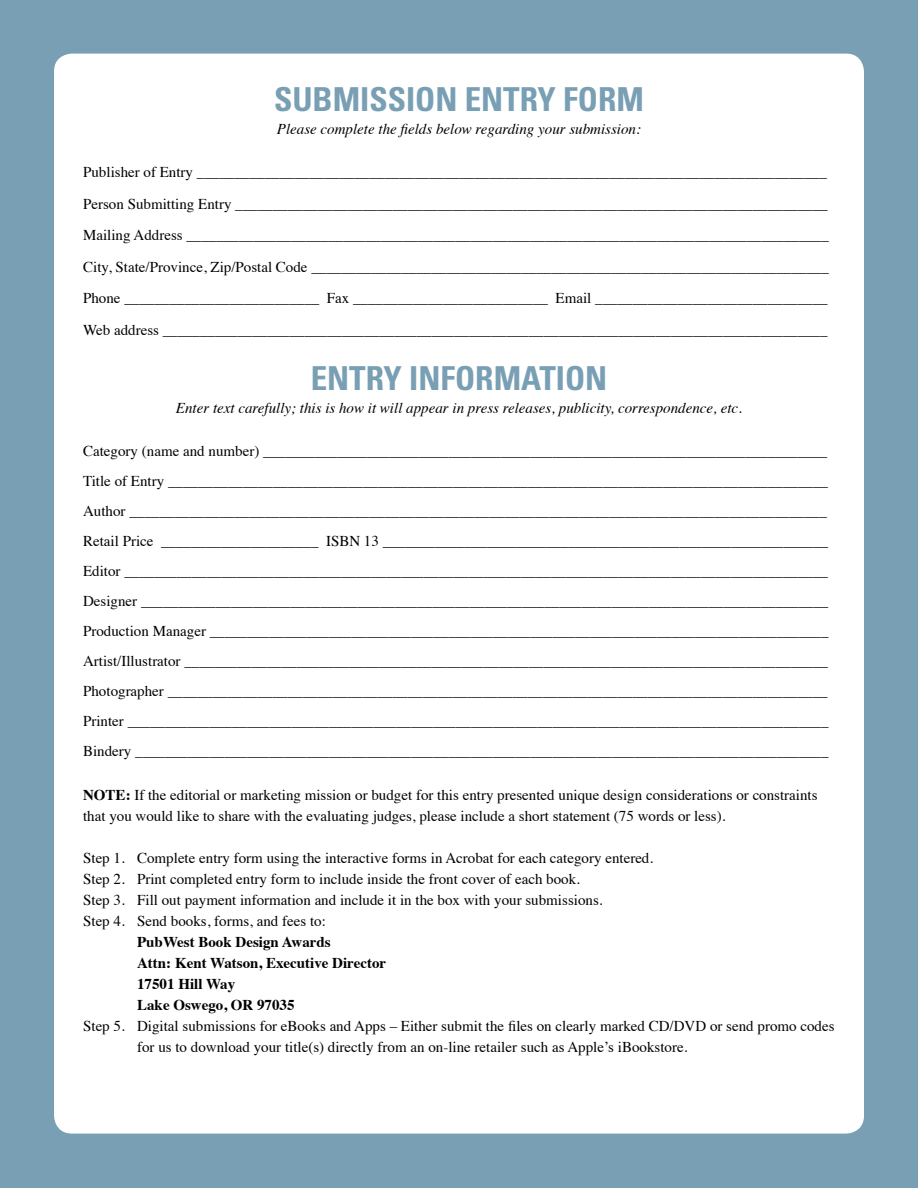
<style>
.page{position:relative;width:918px;height:1188px;background:#799fb4}
.page>*{position:absolute;margin:0;border:0;box-sizing:border-box;transform-origin:0 0}
.t1{font:700 condensed 33px "Univers";color:#799fb4}
.t2{font:15px/30px "Times";color:#000}
.t3{font:italic 15px "Times";color:#000}
.t4{font:700 15px/21px "Times";color:#000}
.s1{font-weight:700}
</style>
<div class="page">
<div style="left:54px;top:54px;width:810px;height:1080px;background:#fff;border-radius:18px"></div>
<h1 class="t1" style="left:274px;top:79px;width:371px">SUBMISSION ENTRY FORM</h1>
<p class="t3" style="left:277px;top:116px;width:366px">Please complete the fields below regarding your submission:</p>
<p class="t2" style="left:83px;top:155px;width:747px;line-height:31.5px">Publisher of Entry ____________________________________________________________________________________ Person Submitting Entry _______________________________________________________________________________ Mailing Address ______________________________________________________________________________________ City, State/Province, Zip/Postal Code _____________________________________________________________________ Phone __________________________ Fax __________________________ Email _______________________________ Web address _________________________________________________________________________________________</p>
<h1 class="t1" style="left:311px;top:358px;width:294px">ENTRY INFORMATION</h1>
<p class="t3" style="left:176px;top:395px;width:568px">Enter text carefully; this is how it will appear in press releases, publicity, correspondence, etc.</p>
<p class="t2" style="left:83px;top:435px;width:747px;text-align:justify">Category (name and number) ____________________________________________________________________________ Title of Entry ________________________________________________________________________________________ Author _____________________________________________________________________________________________ Retail Price _____________________ ISBN 13 ____________________________________________________________ Editor ______________________________________________________________________________________________ Designer ____________________________________________________________________________________________ Production Manager ___________________________________________________________________________________ Artist/Illustrator ______________________________________________________________________________________ Photographer ________________________________________________________________________________________ Printer ______________________________________________________________________________________________ Bindery _____________________________________________________________________________________________</p>
<p class="t2" style="left:83px;top:783px;width:736px;line-height:21px"><span class="s1">NOTE:</span> If the editorial or marketing mission or budget for this entry presented unique design considerations or constraints that you would like to share with the evaluating judges, please include a short statement (75 words or less).</p>
<p class="t2" style="left:83px;top:846px;width:572px;line-height:21px">Step 1. Complete entry form using the interactive forms in Acrobat for each category entered.<br>Step 2. Print completed entry form to include inside the front cover of each book.<br>Step 3. Fill out payment information and include it in the box with your submissions.<br>Step 4. Send books, forms, and fees to:</p>
<p class="t4" style="left:137px;top:929px;width:251px">PubWest Book Design Awards<br>Attn: Kent Watson, Executive Director<br>17501 Hill Way<br>Lake Oswego, OR 97035</p>
<p class="t2" style="left:137px;top:1014px;width:699px;line-height:21px;text-indent:-54px">Step 5. Digital submissions for eBooks and Apps – Either submit the files on clearly marked CD/DVD or send promo codes for us to download your title(s) directly from an on-line retailer such as Apple’s iBookstore.</p>
</div>
